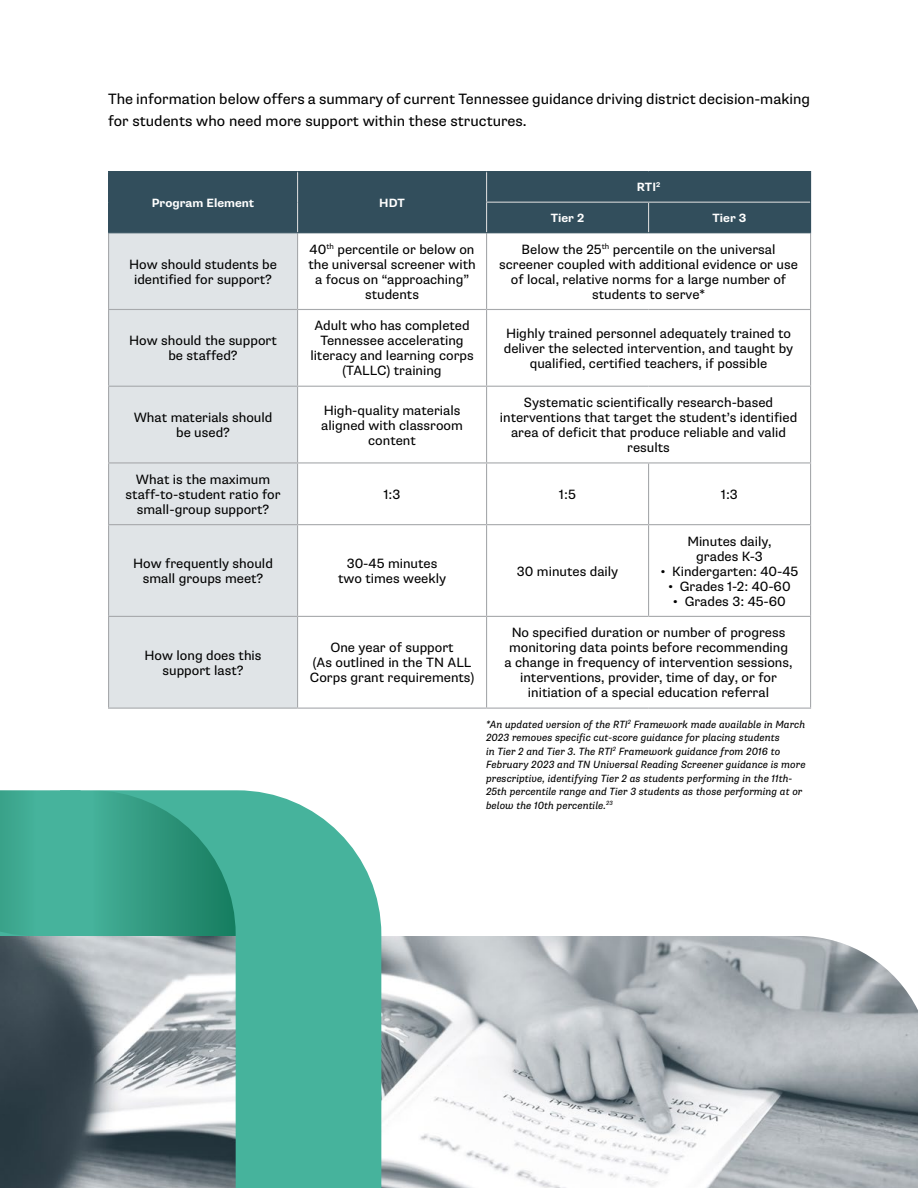
<style>
.page{position:relative;width:918px;height:1188px;background:#fff}
.page>*{position:absolute;margin:0;border:0;box-sizing:border-box;transform-origin:0 0}
.t1{font:15px/22.5px "Supria Sans";color:#000}
.t2{font:13.5px/15px "Supria Sans";color:#000;text-align:center}
.t3{font:700 12px "Supria Sans";color:#fff}
.t4{font:italic 10.5px/13.5px "Supria Sans";color:#000}
</style>
<div class="page">
<img style="left:0;top:936px;width:918px;height:252px">
<svg style="left:60px;top:790px;width:321px;height:398px;background:#73afa5"></svg>
<svg style="left:91px;top:790px;width:145px;height:146px;background:#359e85"></svg>
<svg style="left:0;top:790px;width:82px;height:146px;background:#43ae97"></svg>
<div style="left:109px;top:233px;width:188px;height:475px;background:#e0e4e7"></div>
<hr style="left:108px;top:233px;width:1px;height:76px;background:#a7a9ac">
<hr style="left:297px;top:233px;width:1px;height:76px;background:#a7a9ac">
<hr style="left:486px;top:233px;width:1px;height:76px;background:#a7a9ac">
<hr style="left:810px;top:233px;width:1px;height:76px;background:#a7a9ac">
<hr style="left:108px;top:309px;width:190px;height:1px;background:#a7a9ac">
<hr style="left:108px;top:310px;width:1px;height:76px;background:#a7a9ac">
<hr style="left:298px;top:309px;width:189px;height:1px;background:#a7a9ac">
<hr style="left:297px;top:310px;width:1px;height:76px;background:#a7a9ac">
<hr style="left:487px;top:309px;width:162px;height:1px;background:#a7a9ac">
<hr style="left:486px;top:310px;width:1px;height:76px;background:#a7a9ac">
<hr style="left:649px;top:309px;width:162px;height:1px;background:#a7a9ac">
<hr style="left:810px;top:310px;width:1px;height:76px;background:#a7a9ac">
<hr style="left:108px;top:386px;width:190px;height:1px;background:#a7a9ac">
<hr style="left:108px;top:387px;width:1px;height:75px;background:#a7a9ac">
<hr style="left:298px;top:386px;width:189px;height:1px;background:#a7a9ac">
<hr style="left:297px;top:387px;width:1px;height:75px;background:#a7a9ac">
<hr style="left:487px;top:386px;width:162px;height:1px;background:#a7a9ac">
<hr style="left:486px;top:387px;width:1px;height:75px;background:#a7a9ac">
<hr style="left:649px;top:386px;width:162px;height:1px;background:#a7a9ac">
<hr style="left:810px;top:387px;width:1px;height:75px;background:#a7a9ac">
<hr style="left:108px;top:462px;width:190px;height:2px;background:#a7a9ac">
<hr style="left:108px;top:463px;width:1px;height:61px;background:#a7a9ac">
<hr style="left:298px;top:462px;width:189px;height:2px;background:#a7a9ac">
<hr style="left:297px;top:463px;width:1px;height:61px;background:#a7a9ac">
<hr style="left:487px;top:462px;width:162px;height:2px;background:#a7a9ac">
<hr style="left:486px;top:463px;width:1px;height:61px;background:#a7a9ac">
<hr style="left:649px;top:462px;width:162px;height:2px;background:#a7a9ac">
<hr style="left:648px;top:463px;width:1px;height:61px;background:#a7a9ac">
<hr style="left:810px;top:463px;width:1px;height:61px;background:#a7a9ac">
<hr style="left:108px;top:524px;width:190px;height:1px;background:#a7a9ac">
<hr style="left:108px;top:525px;width:1px;height:91px;background:#a7a9ac">
<hr style="left:298px;top:524px;width:189px;height:1px;background:#a7a9ac">
<hr style="left:297px;top:525px;width:1px;height:91px;background:#a7a9ac">
<hr style="left:487px;top:524px;width:162px;height:1px;background:#a7a9ac">
<hr style="left:486px;top:525px;width:1px;height:91px;background:#a7a9ac">
<hr style="left:649px;top:524px;width:162px;height:1px;background:#a7a9ac">
<hr style="left:648px;top:525px;width:1px;height:91px;background:#a7a9ac">
<hr style="left:810px;top:525px;width:1px;height:91px;background:#a7a9ac">
<hr style="left:108px;top:616px;width:190px;height:1px;background:#a7a9ac">
<hr style="left:108px;top:617px;width:1px;height:91px;background:#a7a9ac">
<hr style="left:298px;top:616px;width:189px;height:1px;background:#a7a9ac">
<hr style="left:297px;top:617px;width:1px;height:91px;background:#a7a9ac">
<hr style="left:487px;top:616px;width:162px;height:1px;background:#a7a9ac">
<hr style="left:486px;top:617px;width:1px;height:91px;background:#a7a9ac">
<hr style="left:649px;top:616px;width:162px;height:1px;background:#a7a9ac">
<hr style="left:810px;top:617px;width:1px;height:91px;background:#a7a9ac">
<hr style="left:108px;top:708px;width:190px;height:1px;background:#a7a9ac">
<hr style="left:298px;top:708px;width:189px;height:1px;background:#a7a9ac">
<hr style="left:487px;top:708px;width:162px;height:1px;background:#a7a9ac">
<hr style="left:649px;top:708px;width:162px;height:1px;background:#a7a9ac">
<div style="left:109px;top:172px;width:701px;height:60px;background:#324e5c"></div>
<hr style="left:108px;top:171px;width:190px;height:1px;background:#324e5c">
<hr style="left:108px;top:172px;width:1px;height:30px;background:#324e5c">
<hr style="left:298px;top:171px;width:189px;height:1px;background:#324e5c">
<hr style="left:108px;top:202px;width:1px;height:30px;background:#324e5c">
<hr style="left:108px;top:232px;width:190px;height:1px;background:#324e5c">
<hr style="left:298px;top:232px;width:189px;height:1px;background:#324e5c">
<hr style="left:487px;top:171px;width:162px;height:1px;background:#324e5c">
<hr style="left:649px;top:171px;width:162px;height:1px;background:#324e5c">
<hr style="left:810px;top:172px;width:1px;height:30px;background:#324e5c">
<hr style="left:810px;top:202px;width:1px;height:30px;background:#324e5c">
<hr style="left:487px;top:232px;width:162px;height:1px;background:#324e5c">
<hr style="left:649px;top:232px;width:162px;height:1px;background:#324e5c">
<p class="t1" style="left:108px;top:87px;width:704px">The information below offers a summary of current Tennessee guidance driving district decision-making for students who need more support within these structures.</p>
<p class="t3" style="left:152px;top:195px;width:104px">Program Element</p>
<p class="t3" style="left:379px;top:195px;width:27px">HDT</p>
<p class="t3" style="left:637px;top:180px;width:25px">RTI<sup>2</sup></p>
<p class="t3" style="left:551px;top:211px;width:35px">Tier 2</p>
<p class="t3" style="left:713px;top:211px;width:35px">Tier 3</p>
<p class="t2" style="left:129px;top:257px;width:149px">How should students be identified for support?</p>
<p class="t2" style="left:129px;top:334px;width:149px">How should the support be staffed?</p>
<p class="t2" style="left:308px;top:242px;width:169px">40<sup>th</sup> percentile or below on the universal screener with a focus on “approaching” students</p>
<p class="t2" style="left:499px;top:242px;width:300px">Below the 25<sup>th</sup> percentile on the universal screener coupled with additional evidence or use of local, relative norms for a large number of students to serve*</p>
<p class="t2" style="left:310px;top:319px;width:165px">Adult who has completed<br>Tennessee accelerating literacy and learning corps (TALLC) training</p>
<p class="t2" style="left:504px;top:326px;width:291px">Highly trained personnel adequately trained to deliver the selected intervention, and taught by qualified, certified teachers, if possible</p>
<p class="t2" style="left:134px;top:410px;width:140px">What materials should be used?</p>
<p class="t2" style="left:321px;top:403px;width:143px">High-quality materials aligned with classroom content</p>
<p class="t2" style="left:500px;top:395px;width:299px">Systematic scientifically research-based interventions that target the student’s identified area of deficit that produce reliable and valid results</p>
<p class="t2" style="left:126px;top:472px;width:157px">What is the maximum staff-to-student ratio for small-group support?</p>
<p class="t2" style="left:384px;top:487px;width:18px">1:3</p>
<p class="t2" style="left:559px;top:487px;width:18px">1:5</p>
<p class="t2" style="left:721px;top:487px;width:18px">1:3</p>
<p class="t2" style="left:133px;top:556px;width:141px">How frequently should small groups meet?</p>
<p class="t2" style="left:338px;top:556px;width:110px">30-45 minutes two times weekly</p>
<p class="t2" style="left:517px;top:564px;width:103px">30 minutes daily</p>
<p class="t2" style="left:687px;top:534px;width:86px">Minutes daily, grades K-3</p>
<p class="t2" style="left:661px;top:564px;width:139px">• Kindergarten: 40-45</p>
<p class="t2" style="left:668px;top:579px;width:124px">• Grades 1-2: 40-60</p>
<p class="t2" style="left:673px;top:594px;width:114px">• Grades 3: 45-60</p>
<p class="t2" style="left:145px;top:648px;width:118px">How long does this support last?</p>
<p class="t2" style="left:310px;top:640px;width:166px">One year of support<br>(As outlined in the TN ALL<br>Corps grant requirements)</p>
<p class="t2" style="left:505px;top:625px;width:289px">No specified duration or number of progress monitoring data points before recommending a change in frequency of intervention sessions, interventions, provider, time of day, or for initiation of a special education referral</p>
<p class="t4" style="left:486px;top:718px;width:321px">*An updated version of the RTI<sup>2</sup> Framework made available in March 2023 removes specific cut-score guidance for placing students<br>in Tier 2 and Tier 3. The RTI<sup>2</sup> Framework guidance from 2016 to February 2023 and TN Universal Reading Screener guidance is more prescriptive, identifying Tier 2 as students performing in the 11th-25th percentile range and Tier 3 students as those performing at or below the 10th percentile.<sup>23</sup></p>
</div>
